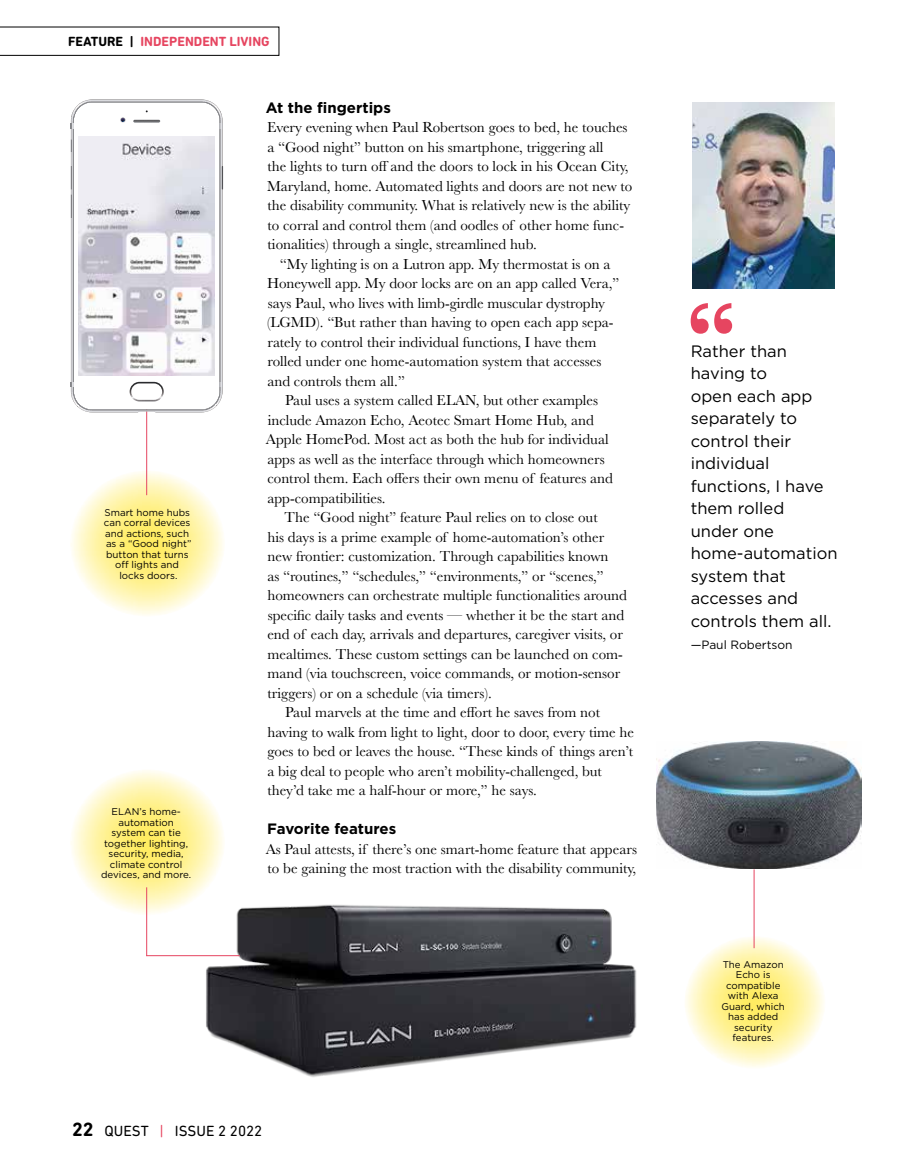
<style>
.page{position:relative;width:905px;height:1175px;background:#fff}
.page>*{position:absolute;margin:0;border:0;box-sizing:border-box;transform-origin:0 0}
.t1{font:16.5px/22.5px "Gotham";color:#000}
.t2{font:15px/19.5px "Baskerville";color:#000}
.t3{font:700 15px "Gotham";color:#000}
.t4{font:15px "DIN Next Rounded LT Pro";color:#000}
.t5{font:700 13.5px "DIN Next Rounded LT Pro";color:#e64560}
.t6{font:12px "Gotham";color:#000}
.t7{font:9.75px/10.5px "Gotham";color:#000;text-align:center}
.s1{color:#000}
.s2{font-weight:700;font-size:19.5px}
.s3{color:#e64560}
</style>
<div class="page">
<svg style="left:70px;top:470px;width:155px;height:146px;background:#fef4af"></svg>
<svg style="left:70px;top:769px;width:155px;height:146px;background:#fef5af"></svg>
<img style="left:204px;top:883px;width:433px;height:194px">
<svg style="left:690px;top:303px;width:42px;height:31px"></svg>
<hr style="left:146px;top:955px;width:94px;height:1px;background:#e64560">
<hr style="left:146px;top:391px;width:1px;height:104px;background:#e64560">
<hr style="left:146px;top:887px;width:1px;height:69px;background:#e64560">
<svg style="left:684px;top:936px;width:141px;height:132px;background:#fef4af"></svg>
<img style="left:656px;top:741px;width:205px;height:127px">
<hr style="left:753px;top:869px;width:1px;height:79px;background:#e64560">
<svg style="left:0;top:27px;width:279px;height:29px"></svg>
<img style="left:692px;top:103px;width:142px;height:186px">
<svg style="left:75px;top:99px;width:143px;height:313px"></svg>
<svg style="left:137px;top:411px;width:19px;height:1px"></svg>
<svg style="left:70px;top:107px;width:12px;height:297px"></svg>
<svg style="left:211px;top:107px;width:12px;height:297px"></svg>
<svg style="left:130px;top:382px;width:34px;height:19px"></svg>
<div style="left:131px;top:383px;width:31px;height:17px;background:#fff;border-radius:8px"></div>
<svg style="left:120px;top:117px;width:5px;height:6px"></svg>
<svg style="left:133px;top:120px;width:27px;height:3px"></svg>
<img style="left:78px;top:136px;width:136px;height:240px">
<p class="t5" style="left:68px;top:34px;width:203px"><span class="s1">FEATURE |</span> INDEPENDENT LIVING</p>
<p class="t7" style="left:104px;top:507px;width:89px">Smart home hubs can corral devices and actions, such as a “Good night” button that turns off lights and locks doors.</p>
<p class="t7" style="left:101px;top:806px;width:92px">ELAN’s home&shy;automation system can tie together lighting, security, media, climate control devices, and more.</p>
<p class="t3" style="left:266px;top:99px;width:126px">At the fingertips</p>
<p class="t2" style="left:267px;top:118px;width:367px">Every evening when Paul Robertson goes to bed, he touches a “Good night” button on his smartphone, triggering all<br>the lights to turn off and the doors to lock in his Ocean City, Maryland, home. Automated lights and doors are not new to the disability community. What is relatively new is the ability to corral and control them (and oodles of other home func&shy;tionalities) through a single, streamlined hub.</p>
<p class="t2" style="left:267px;top:254px;width:354px;text-indent:13px">“My lighting is on a Lutron app. My thermostat is on a Honeywell app. My door locks are on an app called Vera,” says Paul, who lives with limb-girdle muscular dystrophy (LGMD). “But rather than having to open each app sepa&shy;rately to control their individual functions, I have them rolled under one home-automation system that accesses and controls them all.”</p>
<p class="t2" style="left:266px;top:391px;width:349px;text-indent:19px">Paul uses a system called ELAN, but other examples include Amazon Echo, Aeotec Smart Home Hub, and Apple HomePod. Most act as both the hub for individual apps as well as the interface through which homeowners control them. Each offers their own menu of features and app-compatibilities.</p>
<p class="t2" style="left:284px;top:508px;width:315px">The “Good night” feature Paul relies on to close out</p>
<p class="t2" style="left:267px;top:527px;width:338px">his days is a prime example of home-automation’s other</p>
<p class="t2" style="left:267px;top:547px;width:342px">new frontier: customization. Through capabilities known</p>
<p class="t2" style="left:267px;top:566px;width:338px">as “routines,” “schedules,” “environments,” or “scenes,”</p>
<p class="t2" style="left:267px;top:586px;width:361px">homeowners can orchestrate multiple functionalities around</p>
<p class="t2" style="left:268px;top:605px;width:358px">specific daily tasks and events — whether it be the start and</p>
<p class="t2" style="left:267px;top:625px;width:357px">end of each day, arrivals and departures, caregiver visits, or</p>
<p class="t2" style="left:267px;top:644px;width:357px">mealtimes. These custom settings can be launched on com-</p>
<p class="t2" style="left:267px;top:664px;width:354px">mand (via touchscreen, voice commands, or motion-sensor</p>
<p class="t2" style="left:267px;top:683px;width:226px">triggers) or on a schedule (via timers).</p>
<p class="t2" style="left:285px;top:703px;width:316px">Paul marvels at the time and effort he saves from not</p>
<p class="t2" style="left:267px;top:722px;width:368px">having to walk from light to light, door to door, every time he</p>
<p class="t2" style="left:267px;top:742px;width:367px">goes to bed or leaves the house. “These kinds of things aren’t</p>
<p class="t2" style="left:267px;top:761px;width:336px">a big deal to people who aren’t mobility-challenged, but</p>
<p class="t2" style="left:267px;top:781px;width:271px">they’d take me a half-hour or more,” he says.</p>
<p class="t3" style="left:267px;top:820px;width:130px">Favorite features</p>
<p class="t2" style="left:266px;top:839px;width:373px">As Paul attests, if there’s one smart-home feature that appears to be gaining the most traction with the disability community,</p>
<p class="t4" style="left:72px;top:1122px;width:192px"><span class="s2">22</span> QUEST <span class="s3">|</span> ISSUE 2 2022</p>
<p class="t1" style="left:690px;top:339px;width:148px">Rather than having to<br>open each app separately to control their individual functions, I have them rolled<br>under one home-automation system that accesses and controls them all.</p>
<p class="t6" style="left:690px;top:638px;width:103px">—Paul Robertson</p>
<p class="t7" style="left:721px;top:959px;width:65px">The Amazon<br>Echo is compatible with Alexa<br>Guard, which has added security features.</p>
</div>
